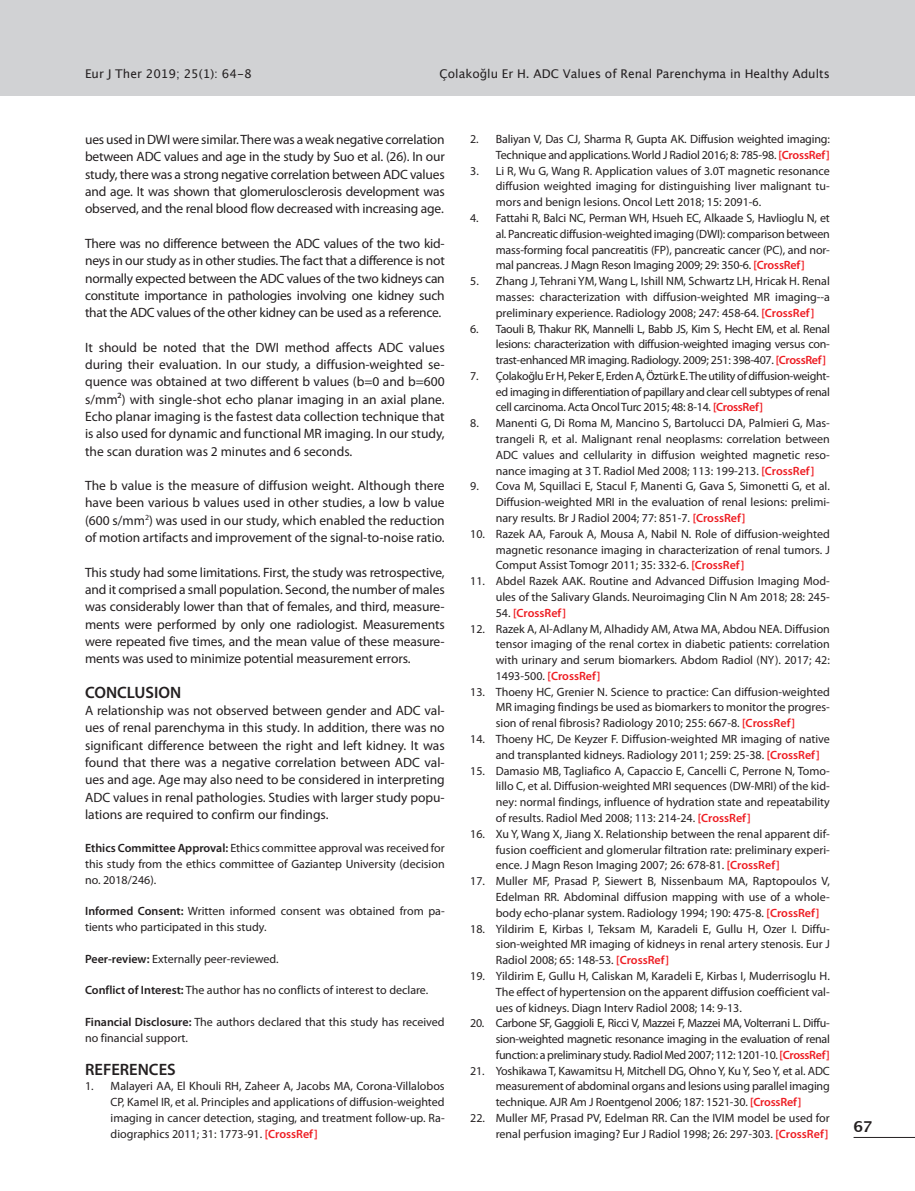
<style>
.page{position:relative;width:915px;height:1191px;background:#fff}
.page>*{position:absolute;margin:0;border:0;box-sizing:border-box;transform-origin:0 0}
.t1{font:600 16.5px "Myriad Pro";color:#231f20}
.t2{font:700 15px "Lucida Grande";color:#231f20}
.t3{font:13.5px/17.2px "Myriad Pro";letter-spacing:-.01em;color:#231f20;text-align:justify}
.t4{font:12px/15.8px "Myriad Pro";color:#231f20;text-align:justify}
.t5{font:12px "Lucida Grande";color:#231f20}
.t6{font:600 12px "Myriad Pro";color:#ee1d23}
.s1{font-weight:600}
.s2{font-weight:600;color:#ee1d23}
.s3{font-weight:400;color:#231f20}
</style>
<div class="page">
<div style="left:0;top:0;width:914px;height:95px;background:#d1d2d4"></div>
<hr style="left:853px;top:1137px;width:61px;height:1px;background:#231f20">
<p class="t5" style="left:85px;top:66px;width:168px">Eur J Ther 2019; 25(1): 64-8</p>
<p class="t5" style="left:439px;top:66px;width:391px">Çolakoğlu Er H. ADC Values of Renal Parenchyma in Healthy Adults</p>
<p class="t3" style="left:85px;top:131px;width:361px">ues used in DWI were similar. There was a weak negative correlation between ADC values and age in the study by Suo et al. (26). In our study, there was a strong negative correlation between ADC values and age. It was shown that glomerulosclerosis development was observed, and the renal blood flow decreased with increasing age.</p>
<p class="t3" style="left:85px;top:235px;width:361px">There was no difference between the ADC values of the two kid&shy;neys in our study as in other studies. The fact that a difference is not normally expected between the ADC values of the two kidneys can constitute importance in pathologies involving one kidney such that the ADC values of the other kidney can be used as a reference.</p>
<p class="t3" style="left:85px;top:338px;width:361px">It should be noted that the DWI method affects ADC values during their evaluation. In our study, a diffusion-weighted se&shy;quence was obtained at two different b values (b=0 and b=600 s/mm²) with single-shot echo planar imaging in an axial plane.<br>Echo planar imaging is the fastest data collection technique that is also used for dynamic and functional MR imaging. In our study, the scan duration was 2 minutes and 6 seconds.</p>
<p class="t3" style="left:85px;top:477px;width:361px">The b value is the measure of diffusion weight. Although there have been various b values used in other studies, a low b value (600 s/mm<sup>2</sup>) was used in our study, which enabled the reduction of motion artifacts and improvement of the signal-to-noise ratio.</p>
<p class="t3" style="left:85px;top:563px;width:361px">This study had some limitations. First, the study was retrospective, and it comprised a small population. Second, the number of males was considerably lower than that of females, and third, measure&shy;ments were performed by only one radiologist. Measurements were repeated five times, and the mean value of these measure&shy;ments was used to minimize potential measurement errors.</p>
<p class="t1" style="left:85px;top:681px;width:98px">CONCLUSION</p>
<p class="t3" style="left:85px;top:701px;width:361px">A relationship was not observed between gender and ADC val&shy;ues of renal parenchyma in this study. In addition, there was no significant difference between the right and left kidney. It was found that there was a negative correlation between ADC val&shy;ues and age. Age may also need to be considered in interpreting ADC values in renal pathologies. Studies with larger study popu&shy;lations are required to confirm our findings.</p>
<p class="t4" style="left:85px;top:840px;width:361px"><span class="s1">Ethics Committee Approval:</span> Ethics committee approval was received for this study from the ethics committee of Gaziantep University (decision no. 2018/246).</p>
<p class="t4" style="left:85px;top:903px;width:361px"><span class="s1">Informed Consent:</span> Written informed consent was obtained from pa&shy;tients who participated in this study.</p>
<p class="t4" style="left:85px;top:950px;width:195px"><span class="s1">Peer-review:</span> Externally peer-reviewed.</p>
<p class="t4" style="left:85px;top:982px;width:344px"><span class="s1">Conflict of Interest:</span> The author has no conflicts of interest to declare.</p>
<p class="t4" style="left:85px;top:1013px;width:361px"><span class="s1">Financial Disclosure:</span> The authors declared that this study has received no financial support.</p>
<p class="t1" style="left:85px;top:1058px;width:92px">REFERENCES</p>
<p class="t4" style="left:111px;top:1078px;width:335px;text-indent:-26px">1. Malayeri AA, El Khouli RH, Zaheer A, Jacobs MA, Corona-Villalobos CP, Kamel IR, et al. Principles and applications of diffusion-weighted imaging in cancer detection, staging, and treatment follow-up. Ra&shy;diographics 2011; 31: 1773-91. <span class="s2">[CrossRef]</span></p>
<p class="t4" style="left:470px;top:131px;width:361px;text-align:right">2. Baliyan V, Das CJ, Sharma R, Gupta AK. Diffusion weighted imaging:<br>Technique and applications. World J Radiol 2016; 8: 785-98. <span class="s2">[CrossRef]</span></p>
<p class="t4" style="left:495px;top:162px;width:335px;text-indent:-26px">3. Li R, Wu G, Wang R. Application values of 3.0T magnetic resonance diffusion weighted imaging for distinguishing liver malignant tu&shy;mors and benign lesions. Oncol Lett 2018; 15: 2091-6.</p>
<p class="t4" style="left:495px;top:210px;width:335px;text-indent:-26px">4. Fattahi R, Balci NC, Perman WH, Hsueh EC, Alkaade S, Havlioglu N, et al. Pancreatic diffusion-weighted imaging (DWI): comparison between mass-forming focal pancreatitis (FP), pancreatic cancer (PC), and nor&shy;mal pancreas. J Magn Reson Imaging 2009; 29: 350-6. <span class="s2">[CrossRef]</span></p>
<p class="t4" style="left:495px;top:273px;width:335px;text-indent:-26px">5. Zhang J, Tehrani YM, Wang L, Ishill NM, Schwartz LH, Hricak H. Renal masses: characterization with diffusion-weighted MR imaging--a preliminary experience. Radiology 2008; 247: 458-64. <span class="s2">[CrossRef]</span></p>
<p class="t4" style="left:495px;top:320px;width:335px;text-indent:-26px">6. Taouli B, Thakur RK, Mannelli L, Babb JS, Kim S, Hecht EM, et al. Renal lesions: characterization with diffusion-weighted imaging versus con&shy;trast-enhanced MR imaging. Radiology. 2009; 251: 398-407. <span class="s2">[CrossRef]</span></p>
<p class="t4" style="left:495px;top:368px;width:335px;text-indent:-26px">7. Çolakoğlu Er H, Peker E, Erden A, Öztürk E. The utility of diffusion-weight&shy;ed imaging in differentiation of papillary and clear cell subtypes of renal cell carcinoma. Acta Oncol Turc 2015; 48: 8-14. <span class="s2">[CrossRef]</span></p>
<p class="t4" style="left:495px;top:415px;width:335px;text-indent:-26px">8. Manenti G, Di Roma M, Mancino S, Bartolucci DA, Palmieri G, Mas&shy;trangeli R, et al. Malignant renal neoplasms: correlation between ADC values and cellularity in diffusion weighted magnetic reso&shy;nance imaging at 3 T. Radiol Med 2008; 113: 199-213. <span class="s2">[CrossRef]</span></p>
<p class="t4" style="left:495px;top:478px;width:335px;text-indent:-26px">9. Cova M, Squillaci E, Stacul F, Manenti G, Gava S, Simonetti G, et al.<br>Diffusion-weighted MRI in the evaluation of renal lesions: prelimi&shy;nary results. Br J Radiol 2004; 77: 851-7. <span class="s2">[CrossRef]</span></p>
<p class="t4" style="left:495px;top:526px;width:335px;text-indent:-26px">10. Razek AA, Farouk A, Mousa A, Nabil N. Role of diffusion-weighted magnetic resonance imaging in characterization of renal tumors. J Comput Assist Tomogr 2011; 35: 332-6. <span class="s2">[CrossRef]</span></p>
<p class="t4" style="left:470px;top:573px;width:361px;text-align:right">11. Abdel Razek AAK. Routine and Advanced Diffusion Imaging Mod&shy;ules of the Salivary Glands. Neuroimaging Clin N Am 2018; 28: 245-</p>
<p class="t6" style="left:495px;top:605px;width:72px"><span class="s3">54.</span> [CrossRef]</p>
<p class="t4" style="left:495px;top:620px;width:335px;text-indent:-26px">12. Razek A, Al-Adlany M, Alhadidy AM, Atwa MA, Abdou NEA. Diffusion tensor imaging of the renal cortex in diabetic patients: correlation with urinary and serum biomarkers. Abdom Radiol (NY). 2017; 42:<br>1493-500. <span class="s2">[CrossRef]</span></p>
<p class="t4" style="left:495px;top:683px;width:335px;text-indent:-26px">13. Thoeny HC, Grenier N. Science to practice: Can diffusion-weighted MR imaging findings be used as biomarkers to monitor the progres&shy;sion of renal fibrosis? Radiology 2010; 255: 667-8. <span class="s2">[CrossRef]</span></p>
<p class="t4" style="left:495px;top:731px;width:335px;text-indent:-26px">14. Thoeny HC, De Keyzer F. Diffusion-weighted MR imaging of native and transplanted kidneys. Radiology 2011; 259: 25-38. <span class="s2">[CrossRef]</span></p>
<p class="t4" style="left:495px;top:762px;width:335px;text-indent:-26px">15. Damasio MB, Tagliafico A, Capaccio E, Cancelli C, Perrone N, Tomo&shy;lillo C, et al. Diffusion-weighted MRI sequences (DW-MRI) of the kid&shy;ney: normal findings, influence of hydration state and repeatability of results. Radiol Med 2008; 113: 214-24. <span class="s2">[CrossRef]</span></p>
<p class="t4" style="left:495px;top:825px;width:335px;text-indent:-26px">16. Xu Y, Wang X, Jiang X. Relationship between the renal apparent dif&shy;fusion coefficient and glomerular filtration rate: preliminary experi&shy;ence. J Magn Reson Imaging 2007; 26: 678-81. <span class="s2">[CrossRef]</span></p>
<p class="t4" style="left:495px;top:873px;width:335px;text-indent:-26px">17. Muller MF, Prasad P, Siewert B, Nissenbaum MA, Raptopoulos V, Edelman RR. Abdominal diffusion mapping with use of a whole&shy;body echo-planar system. Radiology 1994; 190: 475-8. <span class="s2">[CrossRef]</span></p>
<p class="t4" style="left:495px;top:920px;width:335px;text-indent:-26px">18. Yildirim E, Kirbas I, Teksam M, Karadeli E, Gullu H, Ozer I. Diffu&shy;sion-weighted MR imaging of kidneys in renal artery stenosis. Eur J Radiol 2008; 65: 148-53. <span class="s2">[CrossRef]</span></p>
<p class="t4" style="left:495px;top:967px;width:335px;text-indent:-26px">19. Yildirim E, Gullu H, Caliskan M, Karadeli E, Kirbas I, Muderrisoglu H.<br>The effect of hypertension on the apparent diffusion coefficient val&shy;ues of kidneys. Diagn Interv Radiol 2008; 14: 9-13.</p>
<p class="t4" style="left:495px;top:1015px;width:335px;text-indent:-26px">20. Carbone SF, Gaggioli E, Ricci V, Mazzei F, Mazzei MA, Volterrani L. Diffu&shy;sion-weighted magnetic resonance imaging in the evaluation of renal function: a preliminary study. Radiol Med 2007; 112: 1201-10. <span class="s2">[CrossRef]</span></p>
<p class="t4" style="left:495px;top:1062px;width:335px;text-indent:-26px">21. Yoshikawa T, Kawamitsu H, Mitchell DG, Ohno Y, Ku Y, Seo Y, et al. ADC measurement of abdominal organs and lesions using parallel imaging technique. AJR Am J Roentgenol 2006; 187: 1521-30. <span class="s2">[CrossRef]</span></p>
<p class="t4" style="left:470px;top:1110px;width:361px;text-align:right">22. Muller MF, Prasad PV, Edelman RR. Can the IVIM model be used for renal perfusion imaging? Eur J Radiol 1998; 26: 297-303. <span class="s2">[CrossRef]</span></p>
<p class="t2" style="left:853px;top:1114px;width:20px">67</p>
</div>
